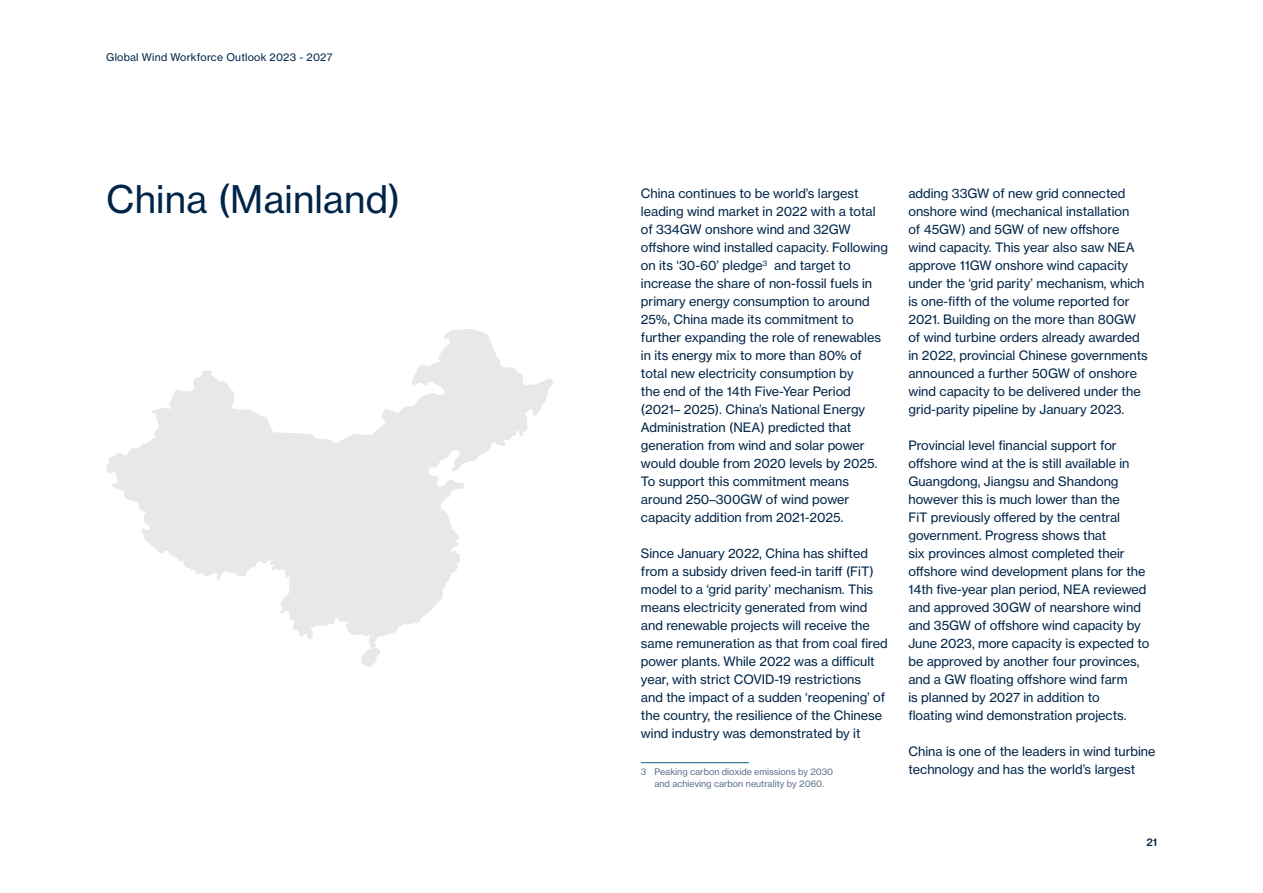
<style>
.page{position:relative;width:1263px;height:893px;background:#fff}
.page>*{position:absolute;margin:0;border:0;box-sizing:border-box;transform-origin:0 0}
.t1{font:37.5px "N Haas Grotesk TX Pro 55 Rg";letter-spacing:.005em;color:#002549}
.t2{font:12.75px/18px "N Haas Grotesk TX Pro 55 Rg";color:#002549}
.t3{font:10.5px "N Haas Grotesk TX Pro 55 Rg";letter-spacing:.02em;color:#002549}
.t4{font:10.5px "N Haas Grotesk TX Pro 65 Md";color:#002549}
.t5{font:9px/12px "N Haas Grotesk TX Pro 55 Rg";color:#5e6f8e;text-align:center}
</style>
<div class="page">
<hr style="left:641px;top:762px;width:108px;height:1px;background:#115e7d">
<svg style="left:106px;top:329px;width:447px;height:338px"></svg>
<p class="t3" style="left:106px;top:50px;width:228px">Global Wind Workforce Outlook 2023 - 2027</p>
<h1 class="t1" style="left:106px;top:176px;width:296px">China (Mainland)</h1>
<p class="t2" style="left:641px;top:184px;width:249px">China continues to be world’s largest leading wind market in 2022 with a total of 334GW onshore wind and 32GW offshore wind installed capacity. Following on its ‘30-60’ pledge<sup>3</sup> and target to increase the share of non-fossil fuels in primary energy consumption to around 25%, China made its commitment to further expanding the role of renewables in its energy mix to more than 80% of total new electricity consumption by<br>the end of the 14th Five-Year Period (2021– 2025). China’s National Energy Administration (NEA) predicted that generation from wind and solar power would double from 2020 levels by 2025.<br>To support this commitment means around 250–300GW of wind power capacity addition from 2021-2025.</p>
<p class="t2" style="left:641px;top:544px;width:248px">Since January 2022, China has shifted from a subsidy driven feed-in tariff (FiT) model to a ‘grid parity’ mechanism. This means electricity generated from wind and renewable projects will receive the same remuneration as that from coal fired power plants. While 2022 was a difficult year, with strict COVID-19 restrictions<br>and the impact of a sudden ‘reopening’ of the country, the resilience of the Chinese wind industry was demonstrated by it</p>
<p class="t5" style="left:641px;top:765px;width:194px">3 Peaking carbon dioxide emissions by 2030 and achieving carbon neutrality by 2060.</p>
<p class="t2" style="left:908px;top:184px;width:241px">adding 33GW of new grid connected onshore wind (mechanical installation<br>of 45GW) and 5GW of new offshore wind capacity. This year also saw NEA approve 11GW onshore wind capacity under the ‘grid parity’ mechanism, which is one-fifth of the volume reported for 2021. Building on the more than 80GW of wind turbine orders already awarded in 2022, provincial Chinese governments announced a further 50GW of onshore wind capacity to be delivered under the grid-parity pipeline by January 2023.</p>
<p class="t2" style="left:908px;top:436px;width:242px">Provincial level financial support for offshore wind at the is still available in Guangdong, Jiangsu and Shandong however this is much lower than the<br>FiT previously offered by the central government. Progress shows that<br>six provinces almost completed their offshore wind development plans for the 14th five-year plan period, NEA reviewed and approved 30GW of nearshore wind and 35GW of offshore wind capacity by June 2023, more capacity is expected to be approved by another four provinces, and a GW floating offshore wind farm<br>is planned by 2027 in addition to<br>floating wind demonstration projects.</p>
<p class="t2" style="left:908px;top:742px;width:249px">China is one of the leaders in wind turbine technology and has the world’s largest</p>
<p class="t4" style="left:1146px;top:836px;width:12px">21</p>
</div>
